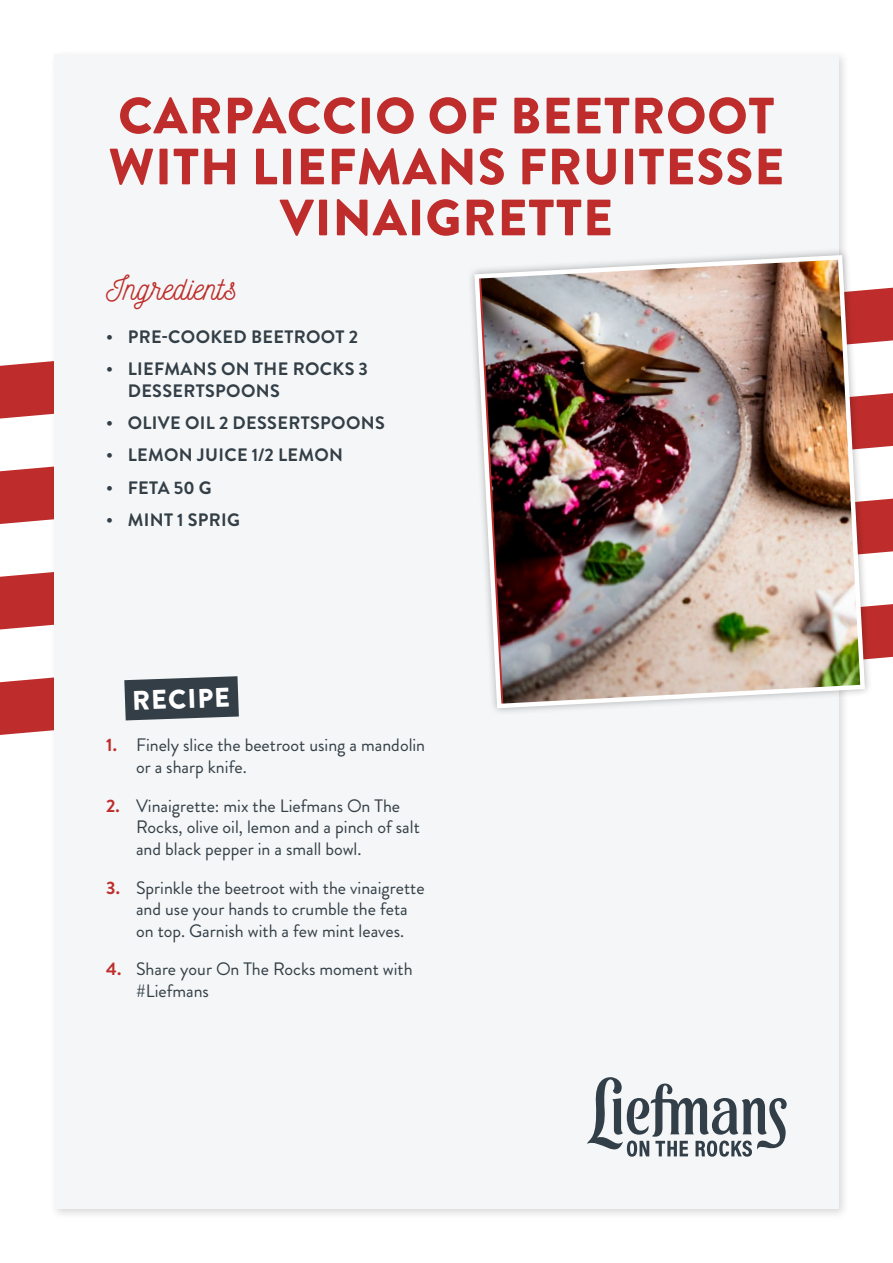
<style>
.page{position:relative;width:893px;height:1263px;background:#fff}
.page>*{position:absolute;margin:0;border:0;box-sizing:border-box;transform-origin:0 0}
.t1{font:900 51px/51px "Brandon Grotesque";letter-spacing:.02em;color:#be2d2b;text-align:center}
.t2{font:33px "Nickainley";color:#be2d2b}
.t3{font:900 27px "Brandon Grotesque";color:#fff}
.t4{font:18px/21.6px "Brandon Grotesque";color:#333e46}
.t5{font:700 18px/21.6px "Brandon Grotesque";letter-spacing:.02em;color:#333e46}
.s1{font-weight:700;color:#be2d2b}
</style>
<div class="page">
<svg style="left:0;top:678px;width:49px;height:57px;background:#c23c3a"></svg>
<svg style="left:0;top:572px;width:893px;height:87px;fill:#be2d2b"></svg>
<svg style="left:0;top:467px;width:893px;height:87px;fill:#be2d2b"></svg>
<svg style="left:0;top:287px;width:893px;height:161px"></svg>
<div style="left:49px;top:49px;width:801px;height:1171px;background:#000;opacity:.15"></div>
<div style="left:54px;top:54px;width:785px;height:1155px;background:#f4f6f7"></div>
<div style="left:466px;top:247px;width:406px;height:469px;background:#000;opacity:.3"></div>
<img style="left:472px;top:253px;width:395px;height:458px">
<svg style="left:124px;top:676px;width:115px;height:45px;background:#49535a"></svg>
<svg style="left:587px;top:1077px;width:200px;height:80px"></svg>
<h1 class="t1" style="left:109px;top:91px;width:677px">CARPACCIO OF BEETROOT<br>WITH LIEFMANS FRUITESSE<br>VINAIGRETTE</h1>
<h2 class="t2" style="left:106px;top:267px;width:132px">Ingredients</h2>
<p class="t5" style="left:106px;top:326px;width:253px">• PRE-COOKED BEETROOT 2</p>
<p class="t5" style="left:128px;top:358px;width:242px;text-indent:-21px">• LIEFMANS ON THE ROCKS 3<br>DESSERTSPOONS</p>
<p class="t5" style="left:106px;top:412px;width:280px">• OLIVE OIL 2 DESSERTSPOONS</p>
<p class="t5" style="left:106px;top:445px;width:238px">• LEMON JUICE 1/2 LEMON</p>
<p class="t5" style="left:106px;top:477px;width:107px">• FETA 50 G</p>
<p class="t5" style="left:106px;top:509px;width:135px">• MINT 1 SPRIG</p>
<h3 class="t3" style="left:131px;top:682px;width:100px;rotate:-2deg">RECIPE</h3>
<p class="t4" style="left:136px;top:735px;width:291px;text-indent:-30px"><span class="s1">1.</span> Finely slice the beetroot using a mandolin or a sharp knife.</p>
<p class="t4" style="left:136px;top:795px;width:285px;text-indent:-30px"><span class="s1">2.</span> Vinaigrette: mix the Liefmans On The<br>Rocks, olive oil, lemon and a pinch of salt and black pepper in a small bowl.</p>
<p class="t4" style="left:136px;top:877px;width:290px;text-indent:-30px"><span class="s1">3.</span> Sprinkle the beetroot with the vinaigrette and use your hands to crumble the feta on top. Garnish with a few mint leaves.</p>
<p class="t4" style="left:136px;top:958px;width:278px;text-indent:-30px"><span class="s1">4.</span> Share your On The Rocks moment with #Liefmans</p>
</div>
